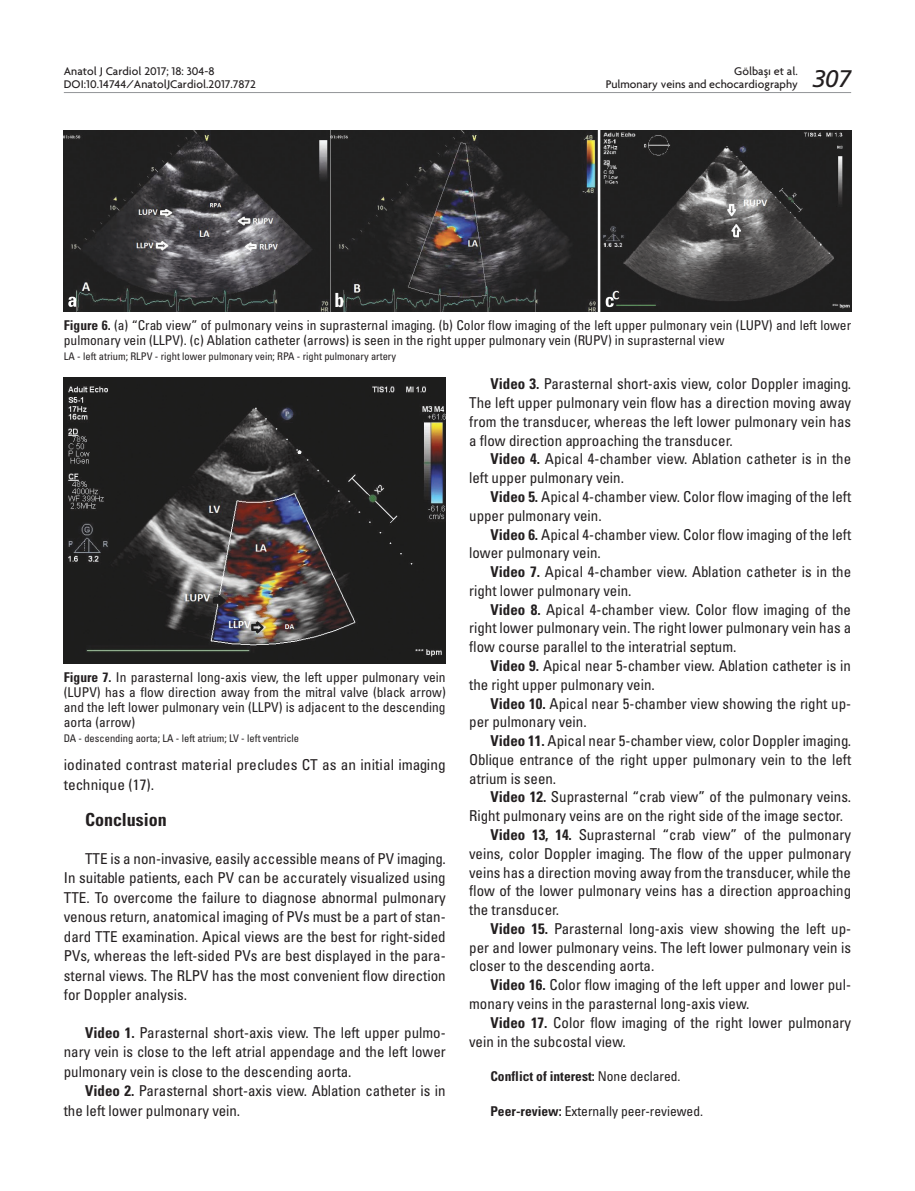
<style>
.page{position:relative;width:915px;height:1191px;background:#fff}
.page>*{position:absolute;margin:0;border:0;box-sizing:border-box;transform-origin:0 0}
.t1{font:24px "Frutiger Italic Tr";color:#231f20}
.t2{font:19.5px "Univers Cond Bd Tr";color:#fff}
.t3{font:18px "Univers Cond Bd Tr";color:#231f20}
.t4{font:15px/18.8px "Univers Condensed Tr";color:#231f20}
.t5{font:13.5px/15px "Univers Condensed Tr";color:#231f20}
.t6{font:13.5px "Univers Cond Bd Tr";color:#231f20}
.t7{font:500 12px/13.5px "Firma";color:#231f20;text-align:right}
.t8{font:10.5px "Univers Condensed Tr";color:#231f20}
.s1{font-family:"Univers Cond Bd Tr"}
.s2{font-family:"Univers Condensed Tr"}
</style>
<div class="page">
<img style="left:64px;top:131px;width:786px;height:180px">
<svg style="left:68px;top:297px;width:8px;height:10px"></svg>
<svg style="left:605px;top:297px;width:8px;height:10px"></svg>
<img style="left:64px;top:377px;width:381px;height:286px">
<hr style="left:64px;top:92px;width:786px;height:1px;background:#939598">
<p class="t7" style="left:64px;top:64px;width:193px;text-align:left">Anatol J Cardiol 2017; 18: 304-8<br>DOI:10.14744/AnatolJCardiol.2017.7872</p>
<h1 class="t1" style="left:812px;top:65px;width:40px">307</h1>
<p class="t7" style="left:605px;top:64px;width:194px">Gölbaşı et al.<br>Pulmonary veins and echocardiography</p>
<h2 class="t2" style="left:334px;top:288px;width:11px">b</h2>
<p class="t5" style="left:64px;top:317px;width:788px"><span class="s1">Figure 6.</span> (a) “Crab view” of pulmonary veins in suprasternal imaging. (b) Color flow imaging of the left upper pulmonary vein (LUPV) and left lower pulmonary vein (LLPV). (c) Ablation catheter (arrows) is seen in the right upper pulmonary vein (RUPV) in suprasternal view</p>
<p class="t8" style="left:64px;top:350px;width:333px">LA - left atrium; RLPV - right lower pulmonary vein; RPA - right pulmonary artery</p>
<p class="t5" style="left:64px;top:669px;width:383px;text-align:justify"><span class="s1">Figure 7.</span> In parasternal long-axis view, the left upper pulmonary vein (LUPV) has a flow direction away from the mitral valve (black arrow) and the left lower pulmonary vein (LLPV) is adjacent to the descending aorta (arrow)</p>
<p class="t8" style="left:64px;top:732px;width:236px">DA - descending aorta; LA - left atrium; LV - left ventricle</p>
<p class="t4" style="left:64px;top:754px;width:383px;line-height:19.5px">iodinated contrast material precludes CT as an initial imaging technique (17).</p>
<p class="t3" style="left:85px;top:809px;width:83px">Conclusion</p>
<p class="t4" style="left:64px;top:848px;width:383px;line-height:19.5px;text-align:justify;text-indent:21px">TTE is a non-invasive, easily accessible means of PV imaging.<br>In suitable patients, each PV can be accurately visualized using TTE. To overcome the failure to diagnose abnormal pulmonary venous return, anatomical imaging of PVs must be a part of stan&shy;dard TTE examination. Apical views are the best for right-sided PVs, whereas the left-sided PVs are best displayed in the para&shy;sternal views. The RLPV has the most convenient flow direction for Doppler analysis.</p>
<p class="t4" style="left:64px;top:1022px;width:383px;line-height:19.5px;text-align:justify;text-indent:21px"><span class="s1">Video 1.</span> Parasternal short-axis view. The left upper pulmo&shy;nary vein is close to the left atrial appendage and the left lower pulmonary vein is close to the descending aorta.</p>
<p class="t4" style="left:64px;top:1080px;width:383px;line-height:19.5px;text-indent:21px"><span class="s1">Video 2.</span> Parasternal short-axis view. Ablation catheter is in the left lower pulmonary vein.</p>
<p class="t4" style="left:469px;top:374px;width:383px;text-align:justify;text-indent:21px"><span class="s1">Video 3.</span> Parasternal short-axis view, color Doppler imaging.<br>The left upper pulmonary vein flow has a direction moving away from the transducer, whereas the left lower pulmonary vein has a flow direction approaching the transducer.</p>
<p class="t4" style="left:469px;top:449px;width:383px;text-indent:21px"><span class="s1">Video 4.</span> Apical 4-chamber view. Ablation catheter is in the left upper pulmonary vein.</p>
<p class="t4" style="left:469px;top:487px;width:383px;text-indent:21px"><span class="s1">Video 5.</span> Apical 4-chamber view. Color flow imaging of the left upper pulmonary vein.</p>
<p class="t4" style="left:469px;top:524px;width:383px;text-indent:21px"><span class="s1">Video 6.</span> Apical 4-chamber view. Color flow imaging of the left lower pulmonary vein.</p>
<p class="t4" style="left:469px;top:562px;width:383px;text-indent:21px"><span class="s1">Video 7.</span> Apical 4-chamber view. Ablation catheter is in the right lower pulmonary vein.</p>
<p class="t4" style="left:469px;top:599px;width:383px;text-align:justify;text-indent:21px"><span class="s1">Video 8.</span> Apical 4-chamber view. Color flow imaging of the right lower pulmonary vein. The right lower pulmonary vein has a flow course parallel to the interatrial septum.</p>
<p class="t4" style="left:469px;top:656px;width:383px;text-indent:21px"><span class="s1">Video 9.</span> Apical near 5-chamber view. Ablation catheter is in the right upper pulmonary vein.</p>
<p class="t4" style="left:469px;top:693px;width:383px;text-indent:21px"><span class="s1">Video 10.</span> Apical near 5-chamber view showing the right up&shy;per pulmonary vein.</p>
<p class="t4" style="left:469px;top:731px;width:383px;text-align:justify;text-indent:21px"><span class="s1">Video 11.</span> Apical near 5-chamber view, color Doppler imaging.<br>Oblique entrance of the right upper pulmonary vein to the left atrium is seen.</p>
<p class="t4" style="left:490px;top:787px;width:362px"><span class="s1">Video 12.</span> Suprasternal “crab view” of the pulmonary veins.</p>
<p class="t4" style="left:469px;top:806px;width:375px">Right pulmonary veins are on the right side of the image sector.</p>
<p class="t4" style="left:490px;top:825px;width:362px"><span class="s1">Video 13, 14.</span> Suprasternal “crab view” of the pulmonary</p>
<p class="t4" style="left:469px;top:843px;width:383px">veins, color Doppler imaging. The flow of the upper pulmonary</p>
<p class="t4" style="left:469px;top:862px;width:383px">veins has a direction moving away from the transducer, while the</p>
<p class="t4" style="left:469px;top:881px;width:383px">flow of the lower pulmonary veins has a direction approaching</p>
<p class="t4" style="left:469px;top:900px;width:91px">the transducer.</p>
<p class="t4" style="left:490px;top:919px;width:362px"><span class="s1">Video 15.</span> Parasternal long-axis view showing the left up-</p>
<p class="t4" style="left:469px;top:937px;width:383px">per and lower pulmonary veins. The left lower pulmonary vein is</p>
<p class="t4" style="left:469px;top:956px;width:187px">closer to the descending aorta.</p>
<p class="t4" style="left:490px;top:975px;width:362px"><span class="s1">Video 16.</span> Color flow imaging of the left upper and lower pul-</p>
<p class="t4" style="left:469px;top:994px;width:281px">monary veins in the parasternal long-axis view.</p>
<p class="t4" style="left:490px;top:1012px;width:362px"><span class="s1">Video 17.</span> Color flow imaging of the right lower pulmonary</p>
<p class="t4" style="left:469px;top:1031px;width:158px">vein in the subcostal view.</p>
<p class="t6" style="left:490px;top:1068px;width:191px">Conflict of interest: <span class="s2">None declared.</span></p>
<p class="t5" style="left:490px;top:1103px;width:214px"><span class="s1">Peer-review:</span> Externally peer-reviewed.</p>
</div>
